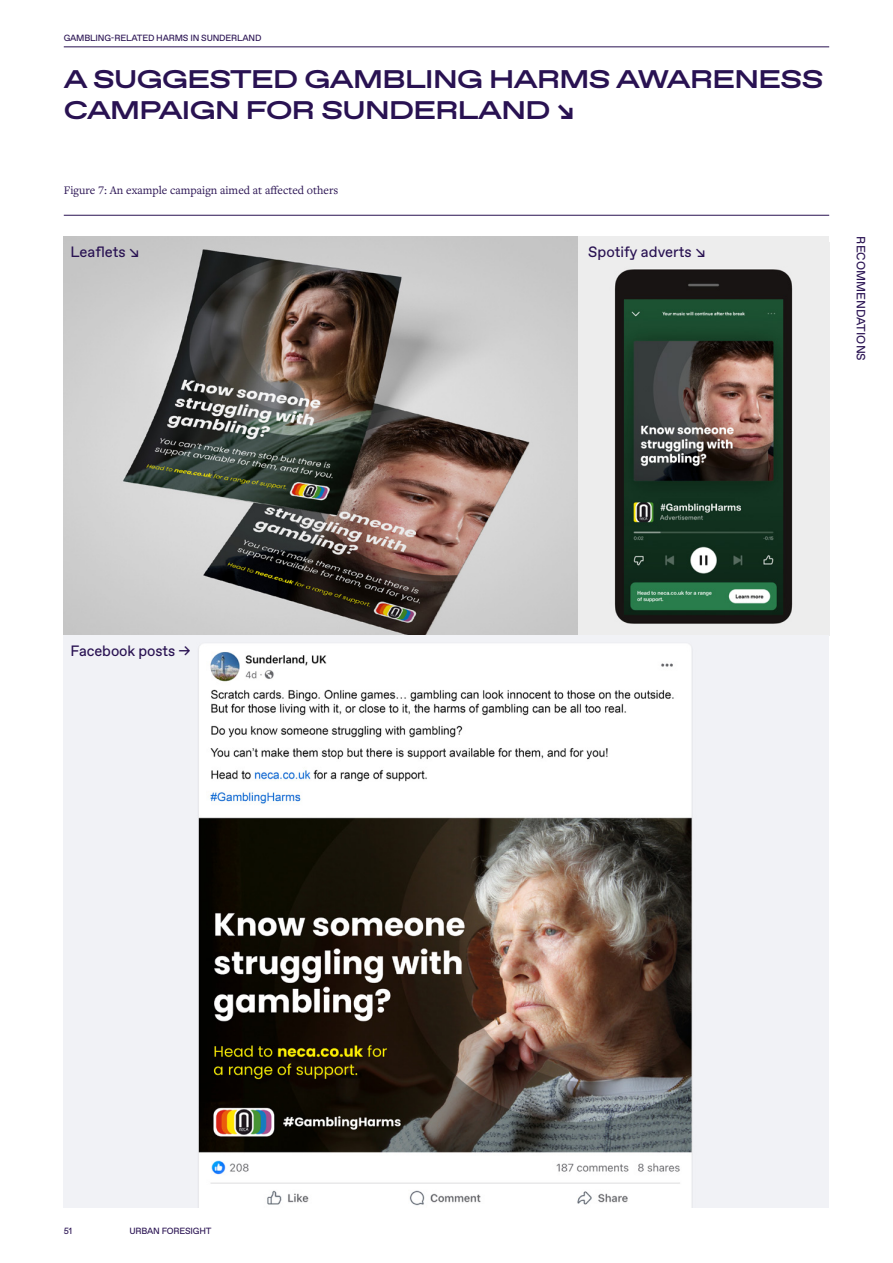
<style>
.page{position:relative;width:893px;height:1263px;background:#fff}
.page>*{position:absolute;margin:0;border:0;box-sizing:border-box;transform-origin:0 0}
.Header_2{font:700 25.5px/31.5px "ABC Favorit Expanded";letter-spacing:-.025em;color:#291252}
.Favorit_body_copy{font:15px "ABC Favorit";letter-spacing:-.005em;color:#291252}
.Figure_Table_captions{font:12px "Freight Text Pro";color:#291252}
.Body_Text{font:12px "ABC Favorit";color:#291252}
.t1{font:9px "ABC Favorit";letter-spacing:-.02em;color:#291252}
</style>
<div class="page">
<hr style="left:64px;top:215px;width:765px;height:1px;background:#291252">
<hr style="left:64px;top:47px;width:765px;height:1px;background:#291252">
<img style="left:578px;top:243px;width:251px;height:392px">
<img style="left:64px;top:236px;width:514px;height:399px">
<div style="left:64px;top:635px;width:765px;height:573px;background:#f1f2f6"></div>
<img style="left:198px;top:644px;width:495px;height:564px">
<p class="t1" style="left:64px;top:32px;width:199px">GAMBLING-RELATED HARMS IN SUNDERLAND</p>
<p class="Header_2" style="left:64px;top:64px;width:761px">A SUGGESTED GAMBLING HARMS AWARENESS<br>CAMPAIGN FOR SUNDERLAND ↘︎</p>
<p class="Figure_Table_captions" style="left:64px;top:182px;width:276px">Figure 7: An example campaign aimed at affected others</p>
<p class="Favorit_body_copy" style="left:71px;top:243px;width:70px">Leaflets ↘︎</p>
<p class="Favorit_body_copy" style="left:588px;top:243px;width:119px">Spotify adverts ↘︎</p>
<p class="Body_Text" style="left:868px;top:236px;width:126px;rotate:90deg">RECOMMENDATIONS</p>
<p class="Favorit_body_copy" style="left:71px;top:642px;width:115px">Facebook posts →︎</p>
<p class="t1" style="left:64px;top:1226px;width:10px">51</p>
<p class="t1" style="left:129px;top:1226px;width:84px">URBAN FORESIGHT</p>
</div>
